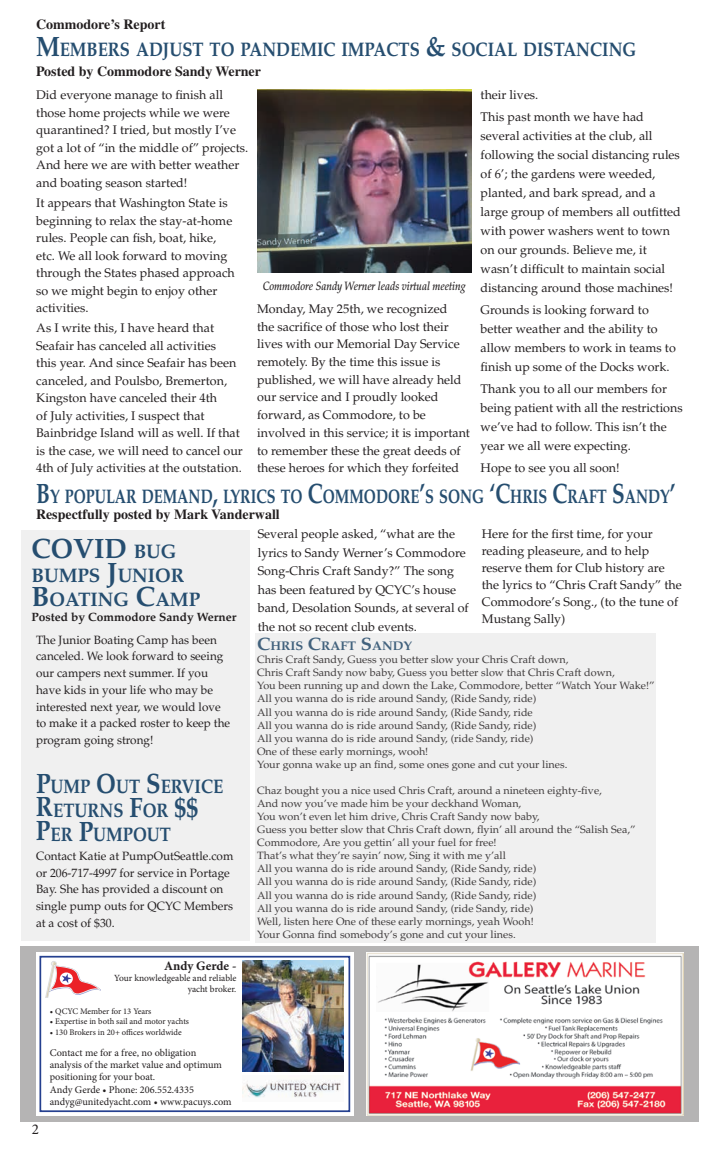
<style>
.page{position:relative;width:720px;height:1152px;background:#fff}
.page>*{position:absolute;margin:0;border:0;box-sizing:border-box;transform-origin:0 0}
.t1{font:700 28px "Palatino LT Std";color:#264e70;scale:.96 1}
.t2{font:700 19.6px/24px "Palatino LT Std";color:#264e70;scale:.85 1}
.t3{font:700 19.6px "Palatino LT Std";color:#264e70;scale:.74 1}
.t4{font:700 19.6px/24px "Palatino LT Std";color:#264e70;scale:.96 1}
.t5{font:15px "Minion Pro";color:#231f20}
.t6{font:700 14px "Times LT Std";color:#231f20}
.t7{font:700 12.9px "Minion Pro";color:#231f20}
.t8{font:700 12.6px "Palatino LT Std";color:#264e70}
.t9{font:12.5px/17.5px "Palatino LT Std";color:#231f20}
.t10{font:12px/16.7px "Palatino LT Std";color:#231f20}
.t11{font:italic 500 12px "Palatino LT Std";color:#231f20;scale:.84 1}
.t12{font:700 12px "Palatino LT Std";color:#231f20}
.t13{font:10.6px/13.1px "Palatino LT Std";color:#231f20}
.t14{font:10.3px/12.4px "Minion Pro";color:#231f20}
.t15{font:9.4px/11.3px "Minion Pro";letter-spacing:-.005em;color:#231f20;text-align:right}
.t16{font:8.6px "Minion Pro";color:#231f20}
.s1{font-size:28px}
.s2{font-size:19.6px}
.s3{font-size:17.9px}
</style>
<div class="page">
<div style="left:21px;top:530px;width:229px;height:410px;background:#f0f0f0"></div>
<div style="left:21px;top:946px;width:678px;height:175px;background:#b5b4b4"></div>
<div style="left:36px;top:952px;width:318px;height:164px;background:#fff"></div>
<div style="left:39px;top:956px;width:311px;height:156px;border:2px solid #25408f"></div>
<img style="left:243px;top:1075px;width:98px;height:23px">
<svg style="left:46px;top:961px;width:55px;height:37px"></svg>
<img style="left:243px;top:960px;width:100px;height:112px">
<img style="left:366px;top:953px;width:318px;height:163px">
<img style="left:257px;top:90px;width:214px;height:183px">
<div style="left:256px;top:634px;width:400px;height:309px;background:#f0f0f0"></div>
<p class="t6" style="left:36px;top:16px;width:131px">Commodore’s Report</p>
<h2 class="t2" style="left:36px;top:38px;width:706px"><span class="s1">M</span>EMBERS ADJUST TO PANDEMIC IMPACTS <span class="s1">&amp;</span> SOCIAL DISTANCING</h2>
<p class="t6" style="left:36px;top:63px;width:227px">Posted by Commodore Sandy Werner</p>
<p class="t9" style="left:36px;top:86px;width:213px">Did everyone manage to finish all those home projects while we were quarantined? I tried, but mostly I’ve got a lot of “in the middle of” projects.<br>And here we are with better weather and boating season started!</p>
<p class="t9" style="left:36px;top:194px;width:200px">It appears that Washington State is beginning to relax the stay-at-home rules. People can fish, boat, hike, etc. We all look forward to moving through the States phased approach so we might begin to enjoy other activities.</p>
<p class="t9" style="left:36px;top:320px;width:208px">As I write this, I have heard that Seafair has canceled all activities<br>this year. And since Seafair has been canceled, and Poulsbo, Bremerton, Kingston have canceled their 4th<br>of July activities, I suspect that Bainbridge Island will as well. If that is the case, we will need to cancel our 4th of July activities at the outstation.</p>
<h2 class="t3" style="left:36px;top:484px;width:866px"><span class="s1">B</span>Y POPULAR DEMAND<span class="s1">,</span> LYRICS TO <span class="s1">C</span>OMMODORE<span class="s1">’</span>S SONG <span class="s1">‘C</span>HRIS <span class="s1">C</span>RAFT <span class="s1">S</span>ANDY<span class="s1">’</span></h2>
<p class="t6" style="left:36px;top:506px;width:245px">Respectfully posted by Mark Vanderwall</p>
<p class="t9" style="left:481px;top:84px;width:165px;line-height:21.9px">their lives.<br>This past month we have had</p>
<p class="t9" style="left:481px;top:127px;width:202px;line-height:19px">several activities at the club, all following the social distancing rules of 6’; the gardens were weeded, planted, and bark spread, and a large group of members all outfitted with power washers went to town on our grounds. Believe me, it wasn’t difficult to maintain social distancing around those machines!</p>
<p class="t9" style="left:481px;top:301px;width:197px;line-height:19px">Grounds is looking forward to better weather and the ability to allow members to work in teams to finish up some of the Docks work.</p>
<p class="t9" style="left:481px;top:380px;width:204px;line-height:19px">Thank you to all our members for being patient with all the restrictions we’ve had to follow. This isn’t the year we all were expecting.</p>
<p class="t9" style="left:481px;top:460px;width:141px">Hope to see you all soon!</p>
<p class="t11" style="left:263px;top:279px;width:243px">Commodore Sandy Werner leads virtual meeting</p>
<p class="t9" style="left:257px;top:300px;width:214px">Monday, May 25th, we recognized<br>the sacrifice of those who lost their lives with our Memorial Day Service remotely. By the time this issue is published, we will have already held our service and I proudly looked forward, as Commodore, to be involved in this service; it is important to remember these the great deeds of these heroes for which they forfeited</p>
<h1 class="t1" style="left:31px;top:532px;width:151px">COVID <span class="s2">BUG</span></h1>
<h2 class="t4" style="left:31px;top:564px;width:177px">BUMPS <span class="s1">J</span>UNIOR<br><span class="s1">B</span>OATING <span class="s1">C</span>AMP</h2>
<p class="t12" style="left:31px;top:609px;width:207px">Posted by Commodore Sandy Werner</p>
<p class="t10" style="left:36px;top:632px;width:196px">The Junior Boating Camp has been canceled. We look forward to seeing our campers next summer. If you have kids in your life who may be interested next year, we would love to make it a packed roster to keep the program going strong!</p>
<h2 class="t2" style="left:36px;top:774px;width:222px"><span class="s1">P</span>UMP <span class="s1">O</span>UT <span class="s1">S</span>ERVICE<br><span class="s1">R</span>ETURNS <span class="s1">F</span>OR <span class="s1">$$<br>P</span>ER <span class="s1">P</span>UMPOUT</h2>
<p class="t10" style="left:36px;top:848px;width:199px">Contact Katie at PumpOutSeattle.com or 206-717-4997 for service in Portage<br>Bay. She has provided a discount on single pump outs for QCYC Members at a cost of $30.</p>
<p class="t5" style="left:32px;top:1119px;width:9px">2</p>
<p class="t7" style="left:164px;top:957px;width:74px">Andy Gerde -</p>
<p class="t15" style="left:114px;top:972px;width:124px">Your knowledgeable and reliable yacht broker.</p>
<p class="t16" style="left:50px;top:1006px;width:103px">• QCYC Member for 13 Years</p>
<p class="t16" style="left:50px;top:1016px;width:141px">• Expertise in both sail and motor yachts</p>
<p class="t16" style="left:50px;top:1026px;width:133px">• 130 Brokers in 20+ offices worldwide</p>
<p class="t14" style="left:50px;top:1046px;width:183px">Contact me for a free, no obligation<br>analysis of the market value and optimum positioning for your boat.<br>Andy Gerde • Phone: 206.552.4335 andyg@unitedyacht.com • www.pacuys.com</p>
<p class="t9" style="left:258px;top:525px;width:213px;line-height:18.5px">Several people asked, “what are the lyrics to Sandy Werner’s Commodore Song-Chris Craft Sandy?” The song has been featured by QCYC’s house band, Desolation Sounds, at several of the not so recent club events.</p>
<p class="t9" style="left:482px;top:526px;width:201px;line-height:17px">Here for the first time, for your reading pleaseure, and to help reserve them for Club history are the lyrics to “Chris Craft Sandy” the<br>Commodore’s Song., (to the tune of<br>Mustang Sally)</p>
<p class="t8" style="left:257px;top:639px;width:157px"><span class="s3">C</span>HRIS <span class="s3">C</span>RAFT <span class="s3">S</span>ANDY</p>
<p class="t13" style="left:257px;top:653px;width:399px">Chris Craft Sandy, Guess you better slow your Chris Craft down,<br>Chris Craft Sandy now baby, Guess you better slow that Chris Craft down,<br>You been running up and down the Lake, Commodore, better “Watch Your Wake!” All you wanna do is ride around Sandy, (Ride Sandy, ride)<br>All you wanna do is ride around Sandy, (Ride Sandy, ride<br>All you wanna do is ride around Sandy, (Ride Sandy, ride)<br>All you wanna do is ride around Sandy, (ride Sandy, ride)<br>One of these early mornings, wooh!<br>Your gonna wake up an find, some ones gone and cut your lines.</p>
<p class="t13" style="left:257px;top:784px;width:380px">Chaz bought you a nice used Chris Craft, around a nineteen eighty-five,<br>And now you’ve made him be your deckhand Woman,<br>You won’t even let him drive, Chris Craft Sandy now baby,<br>Guess you better slow that Chris Craft down, flyin’ all around the “Salish Sea,” Commodore, Are you gettin’ all your fuel for free!<br>That’s what they’re sayin’ now, Sing it with me y’all<br>All you wanna do is ride around Sandy, (Ride Sandy, ride)<br>All you wanna do is ride around Sandy, (Ride Sandy, ride)<br>All you wanna do is ride around Sandy, (Ride Sandy, ride)<br>All you wanna do is ride around Sandy, (ride Sandy, ride)<br>Well, listen here One of these early mornings, yeah Wooh!<br>Your Gonna find somebody’s gone and cut your lines.</p>
</div>
